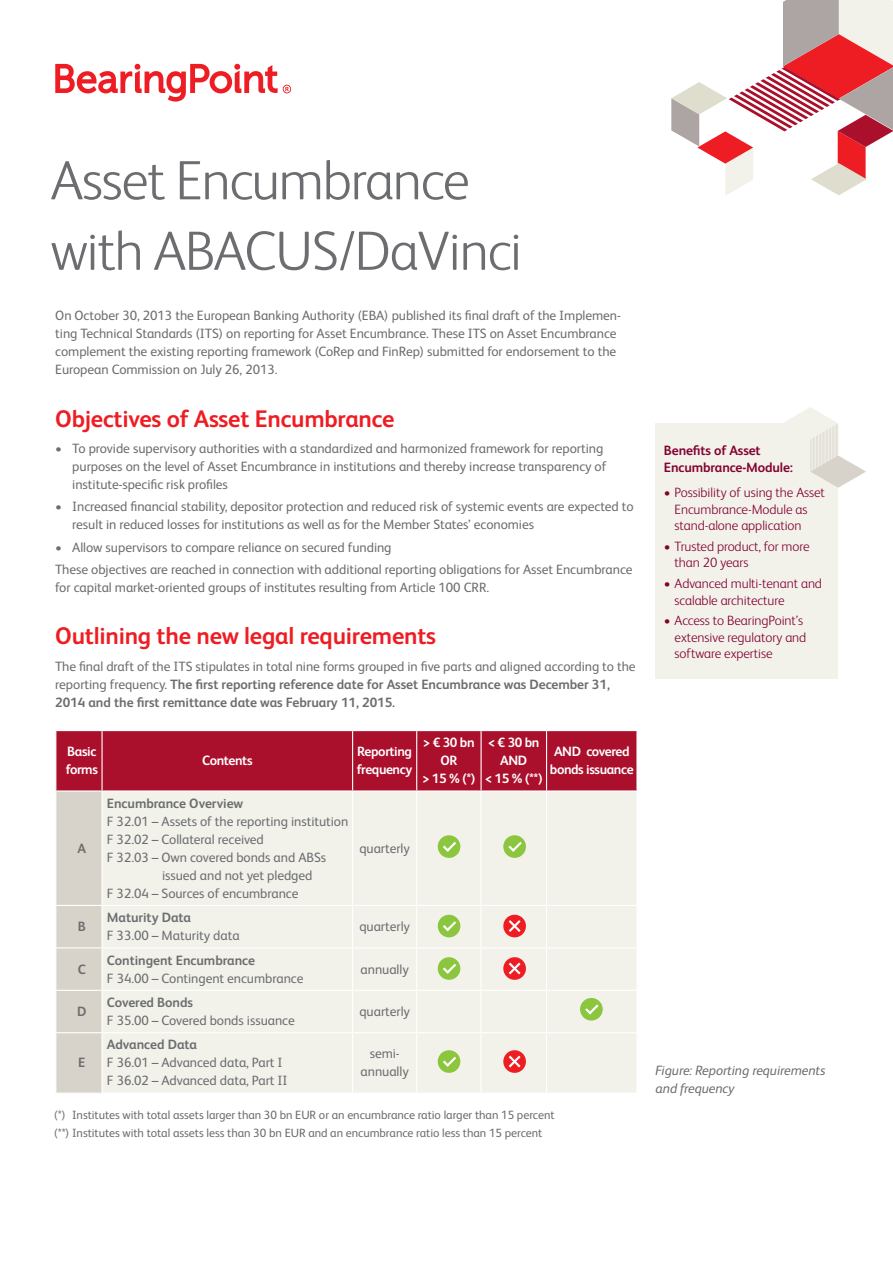
<style>
.page{position:relative;width:893px;height:1263px;background:#fff}
.page>*{position:absolute;margin:0;border:0;box-sizing:border-box;transform-origin:0 0}
.t1{font:300 55.5px/70.5px "FS Albert Pro";letter-spacing:-.02em;color:#6c6d70}
.t2{font:700 24px "FS Albert Pro";letter-spacing:-.01em;color:#ee1d23}
.t3{font:13.5px/18px "FS Albert Pro";letter-spacing:-.005em;color:#6c6d70}
.t4{font:700 13.5px/18px "FS Albert Pro";letter-spacing:-.005em;color:#6c6d70}
.t5{font:300 13.5px/16.5px "FS Albert Pro";letter-spacing:-.005em;color:#840132}
.t6{font:700 13.5px/18px "FS Albert Pro";letter-spacing:-.03em;color:#fff;text-align:center}
.t7{font:italic 13.5px/18px "FS Albert Pro";letter-spacing:-.005em;color:#6c6d70}
.t8{font:700 13.5px/16.5px "FS Albert Pro";letter-spacing:-.01em;color:#840132}
.t9{font:12px/18px "FS Albert Pro";letter-spacing:-.005em;color:#6c6d70}
.s1{font-weight:400}
.s2{color:#fff}
</style>
<div class="page">
<svg style="left:55px;top:64px;width:236px;height:38px"></svg>
<svg style="left:671px;top:0;width:222px;height:195px"></svg>
<div style="left:656px;top:423px;width:182px;height:255px;background:#f2f2eb"></div>
<svg style="left:784px;top:407px;width:54px;height:32px"></svg>
<svg style="left:810px;top:455px;width:56px;height:33px"></svg>
<hr style="left:810px;top:439px;width:1px;height:32px;background:#d7d3ca">
<hr style="left:812px;top:438px;width:1px;height:33px;background:#d7d3ca">
<hr style="left:813px;top:437px;width:1px;height:33px;background:#d7d3ca">
<hr style="left:815px;top:436px;width:1px;height:33px;background:#d7d3ca">
<hr style="left:816px;top:436px;width:1px;height:32px;background:#d7d3ca">
<hr style="left:817px;top:435px;width:1px;height:32px;background:#d7d3ca">
<hr style="left:819px;top:434px;width:1px;height:33px;background:#d7d3ca">
<hr style="left:820px;top:433px;width:1px;height:33px;background:#d7d3ca">
<hr style="left:822px;top:432px;width:1px;height:33px;background:#d7d3ca">
<hr style="left:823px;top:431px;width:1px;height:33px;background:#d7d3ca">
<hr style="left:825px;top:431px;width:1px;height:32px;background:#d7d3ca">
<hr style="left:826px;top:430px;width:1px;height:32px;background:#d7d3ca">
<hr style="left:828px;top:429px;width:1px;height:33px;background:#d7d3ca">
<hr style="left:829px;top:428px;width:1px;height:33px;background:#d7d3ca">
<hr style="left:830px;top:427px;width:1px;height:33px;background:#d7d3ca">
<hr style="left:832px;top:426px;width:1px;height:33px;background:#d7d3ca">
<hr style="left:833px;top:426px;width:1px;height:32px;background:#d7d3ca">
<hr style="left:835px;top:425px;width:1px;height:32px;background:#d7d3ca">
<hr style="left:836px;top:424px;width:1px;height:33px;background:#d7d3ca">
<hr style="left:838px;top:423px;width:1px;height:33px;background:#d7d3ca">
<svg style="left:56px;top:730px;width:581px;height:363px;background:#e3cac7"></svg>
<h1 class="t1" style="left:51px;top:142px;width:473px">Asset Encumbrance with ABACUS/DaVinci</h1>
<p class="t3" style="left:55px;top:305px;width:567px">On October 30, 2013 the European Banking Authority (EBA) published its final draft of the Implemen&shy;ting Technical Standards (ITS) on reporting for Asset Encumbrance. These ITS on Asset Encumbrance complement the existing reporting framework (CoRep and FinRep) submitted for endorsement to the European Commission on July 26, 2013.</p>
<h2 class="t2" style="left:55px;top:402px;width:341px">Objectives of Asset Encumbrance</h2>
<p class="t3" style="left:72px;top:439px;width:536px;text-indent:-17px">• To provide supervisory authorities with a standardized and harmonized framework for reporting purposes on the level of Asset Encumbrance in institutions and thereby increase transparency of institute-specific risk profiles</p>
<p class="t3" style="left:72px;top:497px;width:563px;text-indent:-17px">• Increased financial stability, depositor protection and reduced risk of systemic events are expected to result in reduced losses for institutions as well as for the Member States’ economies</p>
<p class="t3" style="left:55px;top:535px;width:579px;line-height:22.2px">• Allow supervisors to compare reliance on secured funding<br>These objectives are reached in connection with additional reporting obligations for Asset Encumbrance</p>
<p class="t3" style="left:55px;top:577px;width:435px">for capital market-oriented groups of institutes resulting from Article 100 CRR.</p>
<h2 class="t2" style="left:55px;top:619px;width:382px">Outlining the new legal requirements</h2>
<p class="t4" style="left:55px;top:657px;width:582px"><span class="s1">The final draft of the ITS stipulates in total nine forms grouped in five parts and aligned according to the reporting frequency.</span> The first reporting reference date for Asset Encumbrance was December 31,<br>2014 and the first remittance date was February 11, 2015.</p>
<p class="t6" style="left:66px;top:742px;width:34px;text-align:left">Basic forms</p>
<p class="t6" style="left:202px;top:751px;width:52px">Contents</p>
<p class="t6" style="left:357px;top:742px;width:57px;text-align:left">Reporting frequency</p>
<p class="t6" style="left:422px;top:733px;width:54px">&gt; € 30 bn<br>OR<br>&gt; 15 % (*)</p>
<p class="t6" style="left:485px;top:733px;width:59px">&lt; € 30 bn<br>AND<br>&lt; 15 % (**)</p>
<p class="t6" style="left:550px;top:742px;width:85px">AND covered bonds issuance</p>
<p class="t4" style="left:78px;top:838px;width:10px">A</p>
<p class="t4" style="left:107px;top:793px;width:138px">Encumbrance Overview</p>
<p class="t3" style="left:107px;top:811px;width:243px">F 32.01 – Assets of the reporting institution</p>
<p class="t3" style="left:107px;top:829px;width:159px">F 32.02 – Collateral received</p>
<p class="t3" style="left:107px;top:847px;width:221px">F 32.03 – Own covered bonds and ABSs</p>
<p class="t3" style="left:162px;top:865px;width:152px">issued and not yet pledged</p>
<p class="t3" style="left:107px;top:883px;width:193px">F 32.04 – Sources of encumbrance</p>
<p class="t3" style="left:359px;top:838px;width:52px">quarterly</p>
<p class="t4" style="left:78px;top:917px;width:10px">B</p>
<p class="t4" style="left:107px;top:908px;width:86px">Maturity Data</p>
<p class="t3" style="left:107px;top:925px;width:134px">F 33.00 – Maturity data</p>
<p class="t3" style="left:359px;top:916px;width:52px">quarterly</p>
<p class="t4" style="left:78px;top:959px;width:10px">C</p>
<p class="t4" style="left:107px;top:950px;width:150px">Contingent Encumbrance</p>
<p class="t3" style="left:107px;top:968px;width:198px">F 34.00 – Contingent encumbrance</p>
<p class="t3" style="left:361px;top:959px;width:50px">annually</p>
<p class="t4" style="left:77px;top:1002px;width:11px">D</p>
<p class="t4" style="left:107px;top:993px;width:88px">Covered Bonds</p>
<p class="t3" style="left:107px;top:1010px;width:189px">F 35.00 – Covered bonds issuance</p>
<p class="t3" style="left:359px;top:1001px;width:52px">quarterly</p>
<p class="t4" style="left:78px;top:1053px;width:9px">E</p>
<p class="t4" style="left:107px;top:1035px;width:92px">Advanced Data</p>
<p class="t3" style="left:107px;top:1053px;width:182px">F 36.01 – Advanced data, Part I<br>F 36.02 – Advanced data, Part II</p>
<p class="t3" style="left:361px;top:1044px;width:50px;text-align:center">semi&shy;annually</p>
<p class="t9" style="left:54px;top:1105px;width:502px">(*) <span class="s2">*</span>Institutes with total assets larger than 30 bn EUR or an encumbrance ratio larger than 15 percent (**) Institutes with total assets less than 30 bn EUR and an encumbrance ratio less than 15 percent</p>
<p class="t8" style="left:664px;top:441px;width:131px">Benefits of Asset<br>Encumbrance-Module:</p>
<p class="t5" style="left:675px;top:483px;width:152px;text-indent:-11px">• Possibility of using the Asset<br>Encumbrance-Module as stand-alone application</p>
<p class="t5" style="left:675px;top:537px;width:137px;text-indent:-11px">• Trusted product, for more than 20 years</p>
<p class="t5" style="left:675px;top:574px;width:149px;text-indent:-11px">• Advanced multi-tenant and scalable architecture</p>
<p class="t5" style="left:675px;top:611px;width:133px;text-indent:-11px">• Access to BearingPoint’s extensive regulatory and software expertise</p>
<p class="t7" style="left:656px;top:1060px;width:171px">Figure: Reporting requirements and frequency</p>
</div>
